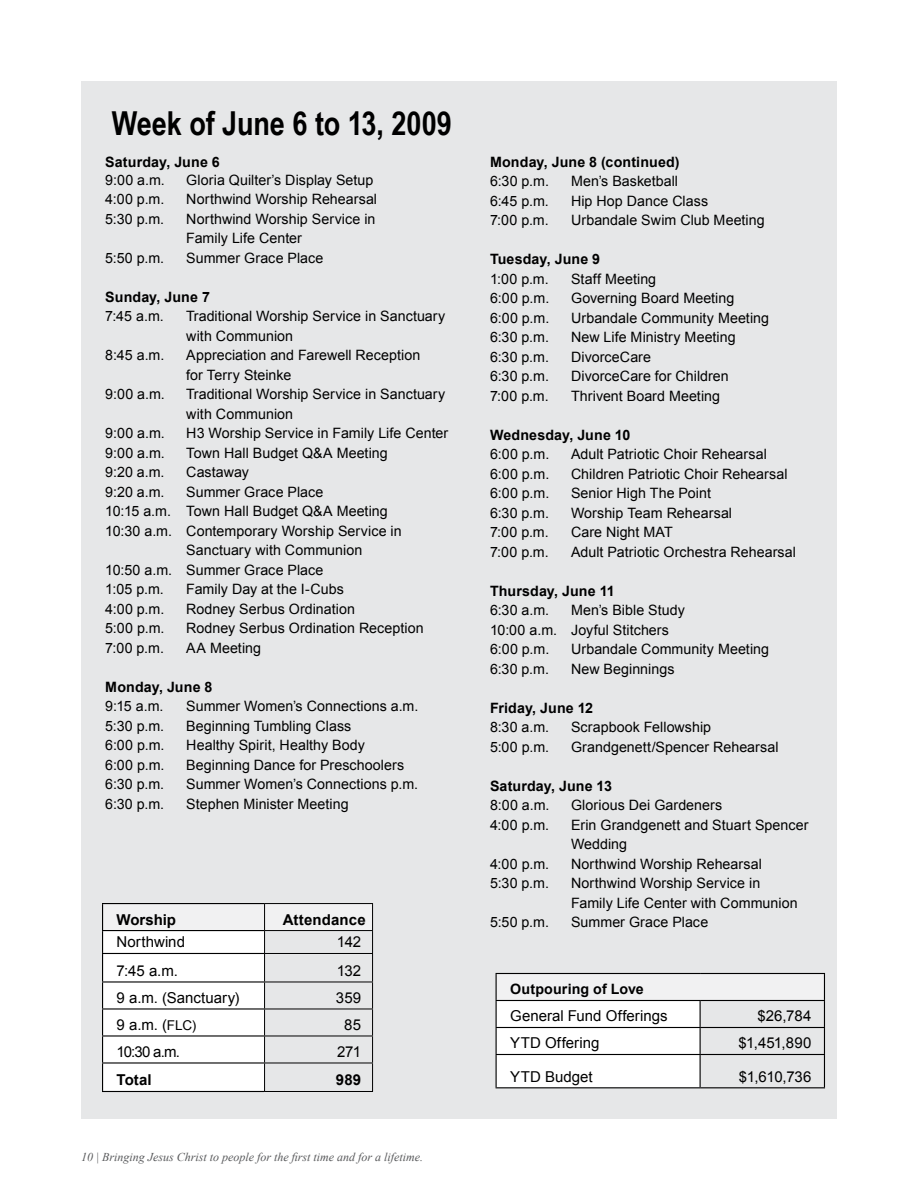
<style>
.page{position:relative;width:918px;height:1188px;background:#fff}
.page>*{position:absolute;margin:0;border:0;box-sizing:border-box;transform-origin:0 0}
.t1{font:700 33px "Arial Narrow";letter-spacing:-.005em;color:#000}
.t2{font:15px "Arial";color:#000}
.t3{font:700 15px "Arial";letter-spacing:.005em;color:#000}
.t4{font:14.25px/19.5px "Arial";letter-spacing:.005em;color:#000}
.t5{font:700 14.25px "Arial";letter-spacing:.01em;color:#000}
.t6{font:italic 12px "Times New Roman";color:#58595b}
.s1{font-size:13.5px}
</style>
<div class="page">
<div style="left:81px;top:81px;width:756px;height:1038px;background:#e6e7e8"></div>
<hr style="left:496px;top:973px;width:204px;height:1px;background:#000">
<hr style="left:700px;top:973px;width:125px;height:1px;background:#000">
<svg style="left:496px;top:974px;width:329px;height:113px"></svg>
<hr style="left:496px;top:1054px;width:204px;height:1px;background:#000">
<hr style="left:496px;top:1055px;width:1px;height:32px;background:#000">
<hr style="left:700px;top:1054px;width:125px;height:1px;background:#000">
<hr style="left:700px;top:1055px;width:1px;height:32px;background:#000">
<hr style="left:824px;top:1055px;width:1px;height:32px;background:#000">
<hr style="left:496px;top:1087px;width:204px;height:1px;background:#000">
<hr style="left:700px;top:1087px;width:125px;height:1px;background:#000">
<hr style="left:102px;top:903px;width:162px;height:1px;background:#000">
<hr style="left:102px;top:1091px;width:162px;height:1px;background:#000">
<hr style="left:264px;top:903px;width:109px;height:1px;background:#000">
<svg style="left:102px;top:904px;width:271px;height:187px"></svg>
<hr style="left:264px;top:1091px;width:109px;height:1px;background:#000">
<h1 class="t1" style="left:112px;top:99px;width:342px">Week of June 6 to 13, 2009</h1>
<p class="t5" style="left:105px;top:152px;width:116px">Saturday, June 6</p>
<p class="t4" style="left:105px;top:170px;width:61px">9:00 a.m.</p>
<p class="t4" style="left:186px;top:170px;width:189px">Gloria Quilter’s Display Setup</p>
<p class="t4" style="left:105px;top:190px;width:61px">4:00 p.m.</p>
<p class="t4" style="left:186px;top:190px;width:192px">Northwind Worship Rehearsal</p>
<p class="t4" style="left:105px;top:209px;width:60px">5:30 p.m.</p>
<p class="t4" style="left:186px;top:209px;width:191px">Northwind Worship Service in<br>Family Life Center</p>
<p class="t4" style="left:105px;top:248px;width:60px">5:50 p.m.</p>
<p class="t4" style="left:186px;top:248px;width:139px">Summer Grace Place</p>
<p class="t5" style="left:105px;top:287px;width:106px">Sunday, June 7</p>
<p class="t4" style="left:105px;top:307px;width:60px">7:45 a.m.</p>
<p class="t4" style="left:186px;top:307px;width:261px">Traditional Worship Service in Sanctuary with Communion</p>
<p class="t4" style="left:105px;top:346px;width:61px">8:45 a.m.</p>
<p class="t4" style="left:186px;top:346px;width:236px">Appreciation and Farewell Reception for Terry Steinke</p>
<p class="t4" style="left:105px;top:385px;width:61px">9:00 a.m.</p>
<p class="t4" style="left:186px;top:385px;width:261px">Traditional Worship Service in Sanctuary with Communion</p>
<p class="t4" style="left:105px;top:424px;width:61px">9:00 a.m.</p>
<p class="t4" style="left:186px;top:424px;width:264px">H3 Worship Service in Family Life Center</p>
<p class="t4" style="left:105px;top:443px;width:61px">9:00 a.m.</p>
<p class="t4" style="left:186px;top:443px;width:203px">Town Hall Budget Q&amp;A Meeting</p>
<p class="t4" style="left:105px;top:463px;width:61px">9:20 a.m.</p>
<p class="t4" style="left:186px;top:463px;width:64px">Castaway</p>
<p class="t4" style="left:105px;top:482px;width:61px">9:20 a.m.</p>
<p class="t4" style="left:186px;top:482px;width:139px">Summer Grace Place</p>
<p class="t4" style="left:105px;top:502px;width:284px">10:15 a.m. Town Hall Budget Q&amp;A Meeting</p>
<p class="t4" style="left:105px;top:521px;width:298px">10:30 a.m. Contemporary Worship Service in</p>
<p class="t4" style="left:186px;top:541px;width:177px">Sanctuary with Communion</p>
<p class="t4" style="left:105px;top:560px;width:220px">10:50 a.m. Summer Grace Place</p>
<p class="t4" style="left:105px;top:580px;width:60px">1:05 p.m.</p>
<p class="t4" style="left:186px;top:580px;width:159px">Family Day at the I-Cubs</p>
<p class="t4" style="left:105px;top:599px;width:61px">4:00 p.m.</p>
<p class="t4" style="left:186px;top:599px;width:170px">Rodney Serbus Ordination</p>
<p class="t4" style="left:105px;top:619px;width:61px">5:00 p.m.</p>
<p class="t4" style="left:186px;top:619px;width:239px">Rodney Serbus Ordination Reception</p>
<p class="t4" style="left:105px;top:638px;width:60px">7:00 p.m.</p>
<p class="t4" style="left:186px;top:638px;width:76px">AA Meeting</p>
<p class="t5" style="left:105px;top:677px;width:109px">Monday, June 8</p>
<p class="t4" style="left:105px;top:697px;width:60px">9:15 a.m.</p>
<p class="t4" style="left:186px;top:697px;width:234px">Summer Women’s Connections a.m.</p>
<p class="t4" style="left:105px;top:716px;width:60px">5:30 p.m.</p>
<p class="t4" style="left:186px;top:716px;width:167px">Beginning Tumbling Class</p>
<p class="t4" style="left:105px;top:736px;width:61px">6:00 p.m.</p>
<p class="t4" style="left:186px;top:736px;width:180px">Healthy Spirit, Healthy Body</p>
<p class="t4" style="left:105px;top:755px;width:61px">6:00 p.m.</p>
<p class="t4" style="left:186px;top:755px;width:219px">Beginning Dance for Preschoolers</p>
<p class="t4" style="left:105px;top:775px;width:60px">6:30 p.m.</p>
<p class="t4" style="left:186px;top:775px;width:233px">Summer Women’s Connections p.m.</p>
<p class="t4" style="left:105px;top:794px;width:60px">6:30 p.m.</p>
<p class="t4" style="left:186px;top:794px;width:164px">Stephen Minister Meeting</p>
<p class="t3" style="left:117px;top:909px;width:61px">Worship</p>
<p class="t3" style="left:283px;top:909px;width:84px">Attendance</p>
<p class="t2" style="left:117px;top:932px;width:70px">Northwind</p>
<p class="t2" style="left:337px;top:932px;width:26px">142</p>
<p class="t2" style="left:117px;top:961px;width:63px">7:45 a.m.</p>
<p class="t2" style="left:337px;top:961px;width:26px">132</p>
<p class="t2" style="left:117px;top:988px;width:125px">9 a.m. (Sanctuary)</p>
<p class="t2" style="left:336px;top:988px;width:27px">359</p>
<p class="t2" style="left:117px;top:1015px;width:81px">9 a.m. (<span class="s1">FLC)</span></p>
<p class="t2" style="left:344px;top:1015px;width:18px">85</p>
<p class="t2" style="left:117px;top:1042px;width:65px">10:30 a.m.</p>
<p class="t2" style="left:337px;top:1042px;width:26px">271</p>
<p class="t3" style="left:117px;top:1070px;width:37px">Total</p>
<p class="t3" style="left:336px;top:1070px;width:27px">989</p>
<p class="t6" style="left:81px;top:1148px;width:344px">10 | Bringing Jesus Christ to people for the first time and for a lifetime.</p>
<p class="t5" style="left:490px;top:152px;width:191px">Monday, June 8 (continued)</p>
<p class="t4" style="left:490px;top:172px;width:60px">6:30 p.m.</p>
<p class="t4" style="left:571px;top:172px;width:109px">Men’s Basketball</p>
<p class="t4" style="left:490px;top:191px;width:60px">6:45 p.m.</p>
<p class="t4" style="left:571px;top:191px;width:139px">Hip Hop Dance Class</p>
<p class="t4" style="left:490px;top:211px;width:60px">7:00 p.m.</p>
<p class="t4" style="left:571px;top:211px;width:195px">Urbandale Swim Club Meeting</p>
<p class="t5" style="left:490px;top:250px;width:112px">Tuesday, June 9</p>
<p class="t4" style="left:490px;top:269px;width:60px">1:00 p.m.</p>
<p class="t4" style="left:571px;top:269px;width:87px">Staff Meeting</p>
<p class="t4" style="left:490px;top:289px;width:61px">6:00 p.m.</p>
<p class="t4" style="left:571px;top:289px;width:165px">Governing Board Meeting</p>
<p class="t4" style="left:490px;top:308px;width:61px">6:00 p.m.</p>
<p class="t4" style="left:571px;top:308px;width:200px">Urbandale Community Meeting</p>
<p class="t4" style="left:490px;top:328px;width:60px">6:30 p.m.</p>
<p class="t4" style="left:571px;top:328px;width:166px">New Life Ministry Meeting</p>
<p class="t4" style="left:490px;top:347px;width:60px">6:30 p.m.</p>
<p class="t4" style="left:571px;top:347px;width:81px">DivorceCare</p>
<p class="t4" style="left:490px;top:367px;width:60px">6:30 p.m.</p>
<p class="t4" style="left:571px;top:367px;width:159px">DivorceCare for Children</p>
<p class="t4" style="left:490px;top:386px;width:60px">7:00 p.m.</p>
<p class="t4" style="left:571px;top:386px;width:151px">Thrivent Board Meeting</p>
<p class="t5" style="left:490px;top:425px;width:142px">Wednesday, June 10</p>
<p class="t4" style="left:490px;top:445px;width:61px">6:00 p.m.</p>
<p class="t4" style="left:571px;top:445px;width:197px">Adult Patriotic Choir Rehearsal</p>
<p class="t4" style="left:490px;top:464px;width:61px">6:00 p.m.</p>
<p class="t4" style="left:571px;top:464px;width:218px">Children Patriotic Choir Rehearsal</p>
<p class="t4" style="left:490px;top:484px;width:61px">6:00 p.m.</p>
<p class="t4" style="left:571px;top:484px;width:141px">Senior High The Point</p>
<p class="t4" style="left:490px;top:503px;width:60px">6:30 p.m.</p>
<p class="t4" style="left:571px;top:503px;width:163px">Worship Team Rehearsal</p>
<p class="t4" style="left:490px;top:523px;width:60px">7:00 p.m.</p>
<p class="t4" style="left:571px;top:523px;width:103px">Care Night MAT</p>
<p class="t4" style="left:490px;top:542px;width:60px">7:00 p.m.</p>
<p class="t4" style="left:571px;top:542px;width:226px">Adult Patriotic Orchestra Rehearsal</p>
<p class="t5" style="left:490px;top:581px;width:126px">Thursday, June 11</p>
<p class="t4" style="left:490px;top:601px;width:61px">6:30 a.m.</p>
<p class="t4" style="left:490px;top:601px;width:196px;text-indent:81px">Men’s Bible Study<br>10:00 a.m. Joyful Stitchers<br>6:00 p.m.</p>
<p class="t4" style="left:571px;top:640px;width:200px">Urbandale Community Meeting</p>
<p class="t4" style="left:490px;top:659px;width:60px">6:30 p.m.</p>
<p class="t4" style="left:571px;top:659px;width:105px">New Beginnings</p>
<p class="t5" style="left:490px;top:698px;width:105px">Friday, June 12</p>
<p class="t4" style="left:490px;top:718px;width:61px">8:30 a.m.</p>
<p class="t4" style="left:571px;top:718px;width:142px">Scrapbook Fellowship</p>
<p class="t4" style="left:490px;top:737px;width:61px">5:00 p.m.</p>
<p class="t4" style="left:571px;top:737px;width:209px">Grandgenett/Spencer Rehearsal</p>
<p class="t5" style="left:490px;top:776px;width:123px">Saturday, June 13</p>
<p class="t4" style="left:490px;top:796px;width:61px">8:00 a.m.</p>
<p class="t4" style="left:571px;top:796px;width:153px">Glorious Dei Gardeners</p>
<p class="t4" style="left:490px;top:815px;width:61px">4:00 p.m.</p>
<p class="t4" style="left:571px;top:815px;width:239px">Erin Grandgenett and Stuart Spencer<br>Wedding</p>
<p class="t4" style="left:490px;top:854px;width:61px">4:00 p.m.</p>
<p class="t4" style="left:571px;top:854px;width:192px">Northwind Worship Rehearsal</p>
<p class="t4" style="left:490px;top:874px;width:60px">5:30 p.m.</p>
<p class="t4" style="left:571px;top:874px;width:228px">Northwind Worship Service in<br>Family Life Center with Communion</p>
<p class="t4" style="left:490px;top:913px;width:60px">5:50 p.m.</p>
<p class="t4" style="left:571px;top:913px;width:139px">Summer Grace Place</p>
<p class="t5" style="left:510px;top:980px;width:135px">Outpouring of Love</p>
<p class="t2" style="left:510px;top:1006px;width:159px">General Fund Offerings</p>
<p class="t2" style="left:758px;top:1006px;width:56px">$26,784</p>
<p class="t2" style="left:510px;top:1033px;width:91px">YTD Offering</p>
<p class="t2" style="left:738px;top:1033px;width:75px">$1,451,890</p>
<p class="t2" style="left:510px;top:1067px;width:84px">YTD Budget</p>
<p class="t2" style="left:739px;top:1067px;width:74px">$1,610,736</p>
</div>
